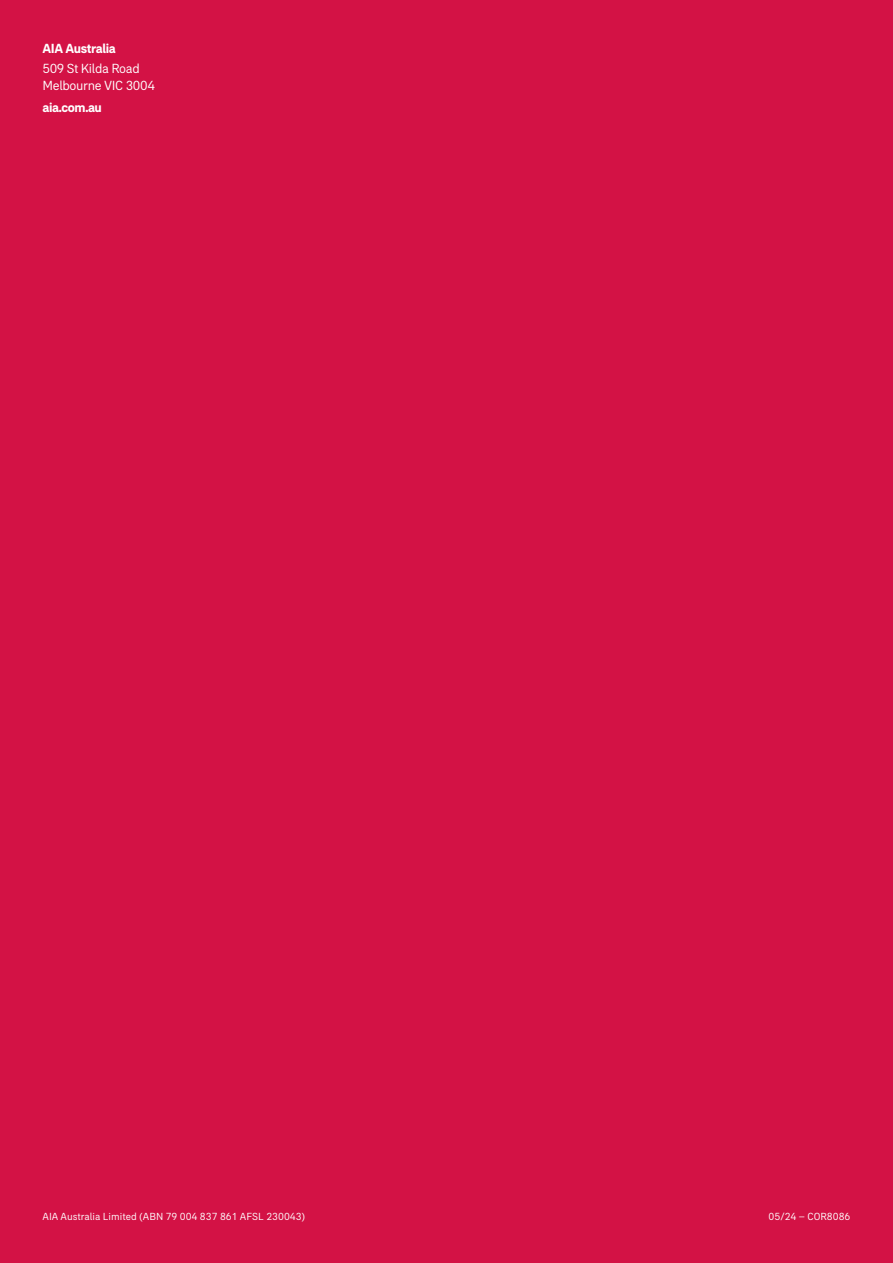
<style>
.page{position:relative;width:893px;height:1263px;background:#d31245}
.page>*{position:absolute;margin:0;border:0;box-sizing:border-box;transform-origin:0 0}
.t1{font:13.5px/16.5px "AIA Everest";letter-spacing:-.025em;color:#fff}
.t2{font:700 13.5px "AIA Everest";letter-spacing:-.025em;color:#fff}
.t3{font:10.5px "AIA Everest";color:#fff}
</style>
<div class="page">
<p class="t2" style="left:43px;top:40px;width:75px">AIA Australia</p>
<p class="t1" style="left:43px;top:60px;width:114px">509 St Kilda Road<br>Melbourne VIC 3004</p>
<p class="t2" style="left:43px;top:100px;width:61px">aia.com.au</p>
<p class="t3" style="left:43px;top:1211px;width:264px">AIA Australia Limited (ABN 79 004 837 861 AFSL 230043)</p>
<p class="t3" style="left:769px;top:1211px;width:83px">05/24 – COR8086</p>
</div>
